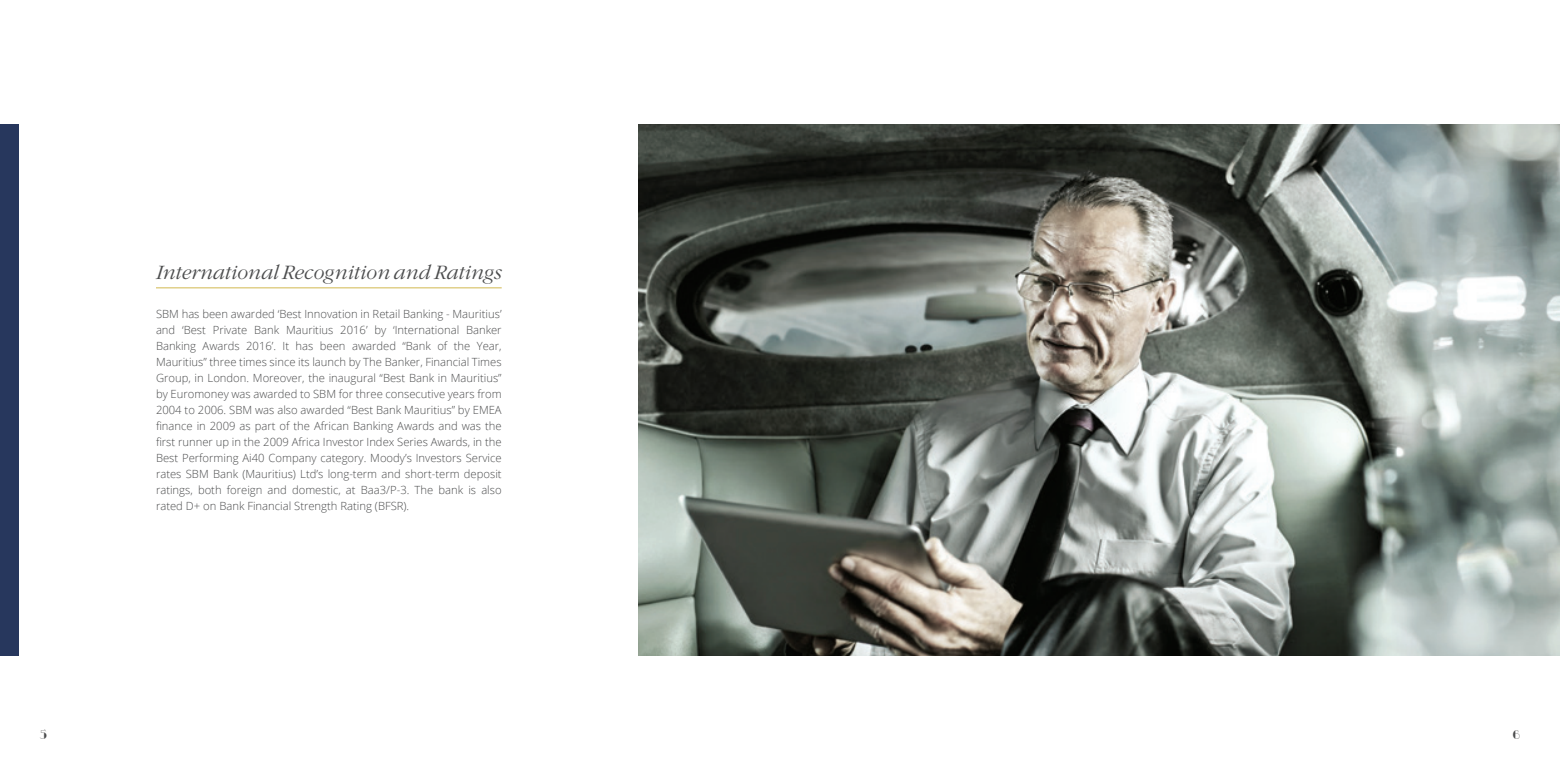
<style>
.page{position:relative;width:1560px;height:780px;background:#fff}
.page>*{position:absolute;margin:0;border:0;box-sizing:border-box;transform-origin:0 0}
.t1{font:italic 300 21.25px "ITC Garamond Std";color:#4b4c4d}
.t2{font:12.5px "Odalisque";color:#4b4c4d}
.t3{font:300 11.25px/16px "Open Sans";color:#4b4c4d;text-align:justify}
</style>
<div class="page">
<img style="left:638px;top:124px;width:921px;height:532px">
<hr style="left:156px;top:287px;width:345px;height:1px;background:#d2b850">
<div style="left:0;top:124px;width:19px;height:532px;background:#27375d"></div>
<h1 class="t1" style="left:156px;top:260px;width:347px">International Recognition and Ratings</h1>
<p class="t3" style="left:156px;top:305px;width:347px">SBM has been awarded ‘Best Innovation in Retail Banking - Mauritius’ and ‘Best Private Bank Mauritius 2016’ by ‘International Banker Banking Awards 2016’. It has been awarded “Bank of the Year, Mauritius” three times since its launch by The Banker, Financial Times Group, in London. Moreover, the inaugural “Best Bank in Mauritius” by Euromoney was awarded to SBM for three consecutive years from 2004 to 2006. SBM was also awarded “Best Bank Mauritius” by EMEA finance in 2009 as part of the African Banking Awards and was the first runner up in the 2009 Africa Investor Index Series Awards, in the Best Performing Ai40 Company category. Moody’s Investors Service rates SBM Bank (Mauritius) Ltd’s long-term and short-term deposit ratings, both foreign and domestic, at Baa3/P-3. The bank is also rated D+ on Bank Financial Strength Rating (BFSR).</p>
<p class="t2" style="left:40px;top:727px;width:9px">5</p>
<p class="t2" style="left:1512px;top:727px;width:9px">6</p>
</div>
